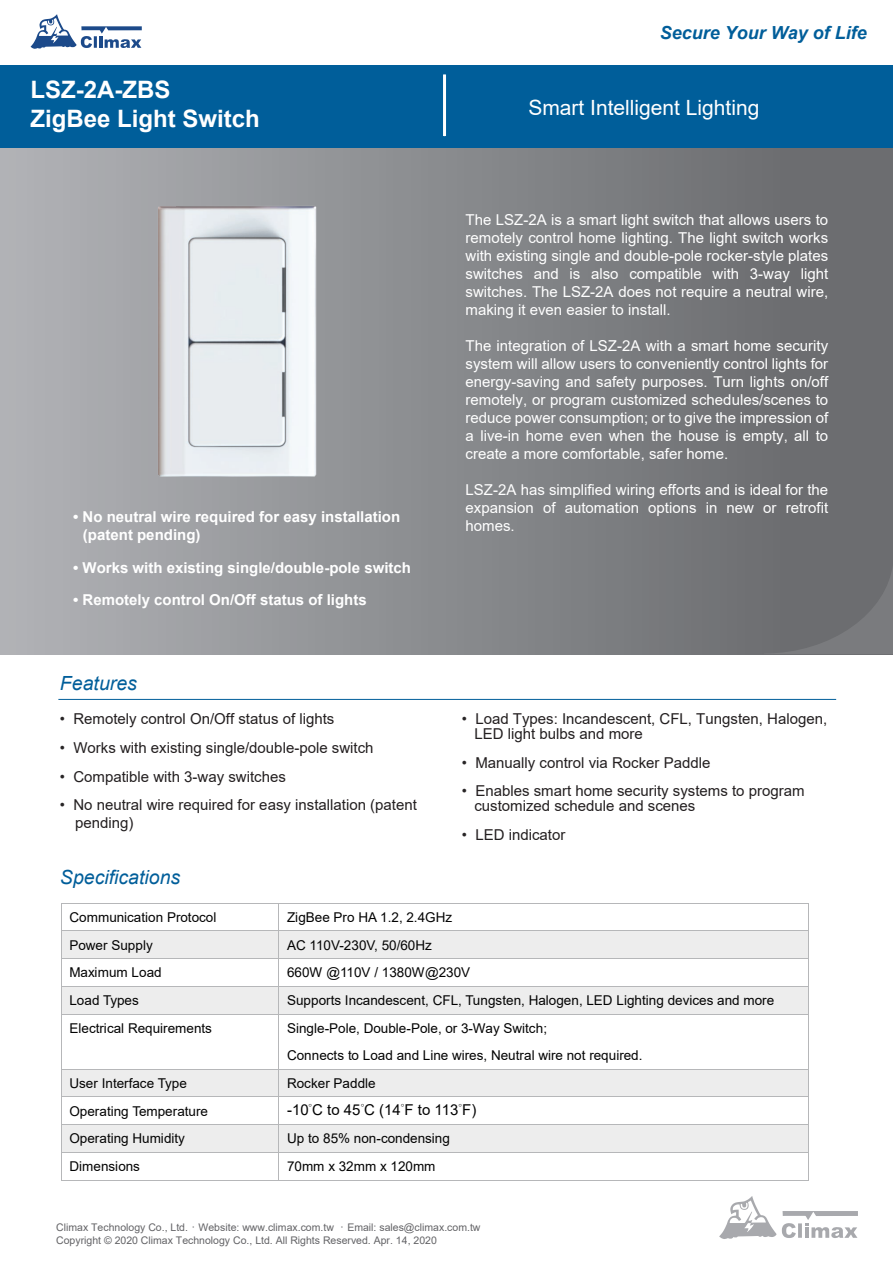
<style>
.page{position:relative;width:893px;height:1263px;background:#fff}
.page>*{position:absolute;margin:0;border:0;box-sizing:border-box;transform-origin:0 0}
.t1{font:700 24px/28.8px "Arial";color:#fff}
.t2{font:21px "Arial";color:#fff}
.t3{font:italic 19.5px "Arial";color:#005e9a}
.t4{font:italic 700 18px "Arial";color:#005e9a}
.t5{font:15px/18px "Arial";color:#fff;text-align:justify}
.t6{font:15px/14.4px "Arial";color:#231f20}
.t7{font:700 15px/18px "Arial";color:#fff}
.t8{font:15px "Arial";color:#030303}
.t9{font:13.5px/27px "Arial";letter-spacing:.005em;color:#030303}
.t10{font:10.5px/12.6px "Arial";color:#636366}
.s1{color:#282526}
.s2{font-family:"P Ming Li U"}
.s3{font-family:"Adobe Ming Std";font-weight:300}
</style>
<div class="page">
<div style="left:0;top:136px;width:893px;height:518px;background:linear-gradient(to right,#b0b2b5,#656669)"></div>
<svg style="left:764px;top:562px;width:129px;height:92px;background:#6f7073"></svg>
<div style="left:0;top:65px;width:893px;height:83px;background:#005e9a"></div>
<hr style="left:58px;top:699px;width:778px;height:1px;background:#005e9a">
<hr style="left:443px;top:74px;width:3px;height:62px;background:#fff">
<img style="left:88px;top:148px;width:277px;height:393px">
<hr style="left:62px;top:903px;width:217px;height:1px;background:#b6b7b9">
<hr style="left:279px;top:903px;width:529px;height:1px;background:#b6b7b9">
<div style="left:62px;top:931px;width:217px;height:27px;background:#ededed"></div>
<div style="left:279px;top:931px;width:529px;height:27px;background:#ededed"></div>
<hr style="left:62px;top:930px;width:217px;height:1px;background:#b6b7b9">
<hr style="left:279px;top:930px;width:529px;height:1px;background:#b6b7b9">
<hr style="left:62px;top:958px;width:217px;height:1px;background:#b6b7b9">
<hr style="left:279px;top:958px;width:529px;height:1px;background:#b6b7b9">
<div style="left:62px;top:987px;width:217px;height:27px;background:#ededed"></div>
<div style="left:279px;top:987px;width:529px;height:27px;background:#ededed"></div>
<hr style="left:62px;top:986px;width:217px;height:1px;background:#b6b7b9">
<hr style="left:279px;top:986px;width:529px;height:1px;background:#b6b7b9">
<svg style="left:61px;top:903px;width:1px;height:111px"></svg>
<hr style="left:62px;top:1014px;width:217px;height:1px;background:#b6b7b9">
<hr style="left:279px;top:1014px;width:529px;height:1px;background:#b6b7b9">
<svg style="left:808px;top:903px;width:1px;height:111px"></svg>
<hr style="left:61px;top:1014px;width:1px;height:55px;background:#b6b7b9">
<hr style="left:279px;top:1014px;width:1px;height:55px;background:#b6b7b9">
<hr style="left:808px;top:1014px;width:1px;height:55px;background:#b6b7b9">
<div style="left:62px;top:1069px;width:217px;height:27px;background:#ededed"></div>
<div style="left:279px;top:1069px;width:529px;height:27px;background:#ededed"></div>
<hr style="left:62px;top:1069px;width:217px;height:1px;background:#b6b7b9">
<hr style="left:279px;top:1069px;width:529px;height:1px;background:#b6b7b9">
<hr style="left:62px;top:1096px;width:217px;height:1px;background:#b6b7b9">
<hr style="left:279px;top:1096px;width:529px;height:1px;background:#b6b7b9">
<div style="left:62px;top:1125px;width:217px;height:27px;background:#ededed"></div>
<div style="left:279px;top:1125px;width:529px;height:27px;background:#ededed"></div>
<hr style="left:62px;top:1124px;width:217px;height:1px;background:#b6b7b9">
<hr style="left:279px;top:1124px;width:529px;height:1px;background:#b6b7b9">
<hr style="left:62px;top:1152px;width:217px;height:1px;background:#b6b7b9">
<hr style="left:279px;top:1152px;width:529px;height:1px;background:#b6b7b9">
<svg style="left:61px;top:1069px;width:1px;height:112px"></svg>
<hr style="left:62px;top:1180px;width:217px;height:1px;background:#b6b7b9">
<hr style="left:279px;top:1180px;width:529px;height:1px;background:#b6b7b9">
<svg style="left:808px;top:1069px;width:1px;height:112px"></svg>
<svg style="left:31px;top:14px;width:111px;height:35px"></svg>
<svg style="left:719px;top:1196px;width:139px;height:43px"></svg>
<h1 class="t1" style="left:31px;top:76px;width:231px">LSZ-2A-ZBS<br>ZigBee Light Switch</h1>
<p class="t7" style="left:83px;top:508px;width:319px;text-indent:-10px">• No neutral wire required for easy installation (patent pending)</p>
<p class="t7" style="left:73px;top:559px;width:339px">• Works with existing single/double-pole switch</p>
<p class="t7" style="left:73px;top:591px;width:295px">• Remotely control On/Off status of lights</p>
<h3 class="t3" style="left:60px;top:671px;width:78px">Features</h3>
<p class="t6" style="left:60px;top:711px;width:276px"><span class="s1">•</span> Remotely control On/Off status of lights</p>
<p class="t6" style="left:60px;top:740px;width:315px"><span class="s1">•</span> Works with existing single/double-pole switch</p>
<p class="t6" style="left:60px;top:769px;width:227px"><span class="s1">•</span> Compatible with 3-way switches</p>
<p class="t6" style="left:75px;top:796px;width:343px;line-height:18px;text-indent:-15px"><span class="s1">•</span> No neutral wire required for easy installation (patent pending)</p>
<h3 class="t3" style="left:60px;top:865px;width:122px">Specifications</h3>
<p class="t4" style="left:660px;top:21px;width:209px">Secure Your Way of Life</p>
<h2 class="t2" style="left:528px;top:94px;width:233px">Smart Intelligent Lighting</h2>
<p class="t5" style="left:466px;top:210px;width:364px">The LSZ-2A is a smart light switch that allows users to remotely control home lighting. The light switch works with existing single and double-pole rocker-style plates switches and is also compatible with 3-way light switches. The LSZ-2A does not require a neutral wire, making it even easier to install.</p>
<p class="t5" style="left:466px;top:336px;width:364px">The integration of LSZ-2A with a smart home security system will allow users to conveniently control lights for energy-saving and safety purposes. Turn lights on/off remotely, or program customized schedules/scenes to reduce power consumption; or to give the impression of a live-in home even when the house is empty, all to create a more comfortable, safer home.</p>
<p class="t5" style="left:466px;top:480px;width:364px">LSZ-2A has simplified wiring efforts and is ideal for the expansion of automation options in new or retrofit homes.</p>
<p class="t6" style="left:474px;top:712px;width:354px;text-indent:-13px"><span class="s1">•</span> Load Types: Incandescent, CFL, Tungsten, Halogen,<br>LED light bulbs and more</p>
<p class="t6" style="left:462px;top:755px;width:250px"><span class="s1">•</span> Manually control via Rocker Paddle</p>
<p class="t6" style="left:474px;top:784px;width:332px;text-indent:-13px"><span class="s1">•</span> Enables smart home security systems to program customized schedule and scenes</p>
<p class="t6" style="left:462px;top:827px;width:105px"><span class="s1">•</span> LED indicator</p>
<p class="t9" style="left:69px;top:903px;width:149px">Communication Protocol</p>
<p class="t9" style="left:287px;top:903px;width:167px">ZigBee Pro HA 1.2, 2.4GHz</p>
<p class="t9" style="left:69px;top:931px;width:85px">Power Supply</p>
<p class="t9" style="left:287px;top:931px;width:146px">AC 110V-230V, 50/60Hz</p>
<p class="t9" style="left:69px;top:959px;width:94px">Maximum Load</p>
<p class="t9" style="left:287px;top:959px;width:185px">660W @110V / 1380W@230V</p>
<p class="t9" style="left:69px;top:987px;width:71px">Load Types</p>
<p class="t9" style="left:287px;top:987px;width:489px">Supports Incandescent, CFL, Tungsten, Halogen, LED Lighting devices and more</p>
<p class="t9" style="left:69px;top:1015px;width:144px">Electrical Requirements</p>
<p class="t9" style="left:287px;top:1015px;width:357px">Single-Pole, Double-Pole, or 3-Way Switch;<br>Connects to Load and Line wires, Neutral wire not required.</p>
<p class="t9" style="left:69px;top:1069px;width:119px">User Interface Type</p>
<p class="t9" style="left:287px;top:1069px;width:90px">Rocker Paddle</p>
<p class="t9" style="left:69px;top:1097px;width:140px">Operating Temperature</p>
<p class="t8" style="left:287px;top:1099px;width:191px">-10<span class="s2">°</span>C to 45<span class="s2">°</span>C (14<span class="s2">°</span>F to 113<span class="s2">°</span>F)</p>
<p class="t9" style="left:69px;top:1125px;width:117px">Operating Humidity</p>
<p class="t9" style="left:287px;top:1125px;width:164px">Up to 85% non-condensing</p>
<p class="t9" style="left:69px;top:1153px;width:72px">Dimensions</p>
<p class="t9" style="left:287px;top:1153px;width:150px">70mm x 32mm x 120mm</p>
<p class="t10" style="left:56px;top:1221px;width:426px">Climax Technology Co., Ltd.<span class="s3">．</span>Website: www.climax.com.tw <span class="s3">．</span>Email: sales@climax.com.tw<br>Copyright © 2020 Climax Technology Co., Ltd. All Rights Reserved. Apr. 14, 2020</p>
</div>
